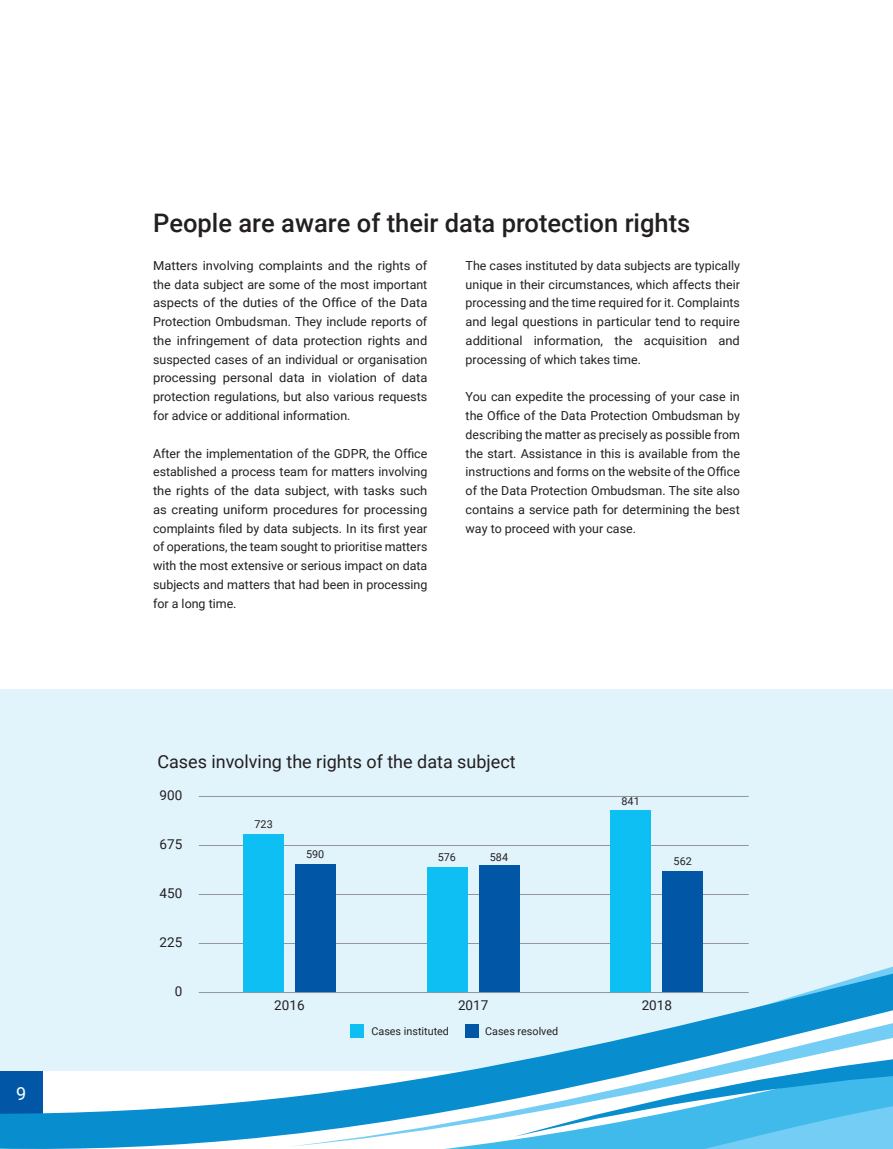
<style>
.page{position:relative;width:893px;height:1149px;background:#fff}
.page>*{position:absolute;margin:0;border:0;box-sizing:border-box;transform-origin:0 0}
.PAINOPISTEET-OTSIKKO{font:500 25.5px "Roboto";color:#231f20}
.t1{font:20.25px "Roboto";color:#231f20}
.GRAAFIN_OTSIKKO{font:18px "Roboto";color:#231f20}
.t2{font:18px "Roboto";color:#fff}
.t3{font:13.5px "Roboto";color:#231f20}
.LEIPIS_A{font:12.45px/18.8px "Roboto";color:#231f20;text-align:justify}
.LEIPIS_A-2{font:12.45px/18.8px "Roboto";color:#231f20;text-align:justify;scale:1.04 1}
.t4{font:10.8px "Roboto";color:#231f20}
</style>
<div class="page">
<div style="left:0;top:689px;width:893px;height:381px;background:#e1f4fc"></div>
<hr style="left:199px;top:795px;width:550px;height:1px;background:#939598">
<div style="left:610px;top:809px;width:41px;height:183px;background:#0dbff2"></div>
<svg style="left:0;top:834px;width:749px;height:314px"></svg>
<svg style="left:288px;top:914px;width:461px;height:65px"></svg>
<svg style="left:271px;top:979px;width:362px;height:169px"></svg>
<svg style="left:633px;top:950px;width:260px;height:82px"></svg>
<svg style="left:514px;top:1032px;width:379px;height:116px"></svg>
<h3 class="t2" style="left:16px;top:1080px;width:12px">9</h3>
<p class="PAINOPISTEET-OTSIKKO" style="left:153px;top:205px;width:539px">People are aware of their data protection rights</p>
<p class="LEIPIS_A-2" style="left:153px;top:255px;width:265px">Matters involving complaints and the rights of the data subject are some of the most important aspects of the duties of the Office of the Data Protection Ombudsman. They include reports of the infringement of data protection rights and suspected cases of an individual or organisation processing personal data in violation of data protection regulations, but also various requests for advice or additional information.</p>
<p class="LEIPIS_A" style="left:153px;top:443px;width:276px">After the implementation of the GDPR, the Office established a process team for matters involving the rights of the data subject, with tasks such as creating uniform procedures for processing complaints filed by data subjects. In its first year of operations, the team sought to prioritise matters with the most extensive or serious impact on data subjects and matters that had been in processing for a long time.</p>
<p class="LEIPIS_A" style="left:466px;top:255px;width:276px">The cases instituted by data subjects are typically unique in their circumstances, which affects their processing and the time required for it. Complaints and legal questions in particular tend to require additional information, the acquisition and processing of which takes time.</p>
<p class="LEIPIS_A" style="left:466px;top:387px;width:276px">You can expedite the processing of your case in the Office of the Data Protection Ombudsman by describing the matter as precisely as possible from the start. Assistance in this is available from the instructions and forms on the website of the Office of the Data Protection Ombudsman. The site also contains a service path for determining the best way to proceed with your case.</p>
<p class="t1" style="left:246px;top:747px;width:419px">Matters involving the rights of the data subject</p>
<p class="GRAAFIN_OTSIKKO" style="left:157px;top:749px;width:360px">Cases involving the rights of the data subject</p>
<p class="t3" style="left:160px;top:785px;width:24px">900</p>
<p class="t3" style="left:160px;top:834px;width:24px">675</p>
<p class="t3" style="left:160px;top:883px;width:24px">450</p>
<p class="t3" style="left:160px;top:932px;width:24px">225</p>
<p class="t3" style="left:175px;top:981px;width:9px">0</p>
<p class="t4" style="left:255px;top:816px;width:20px">723</p>
<p class="t4" style="left:306px;top:846px;width:20px">590</p>
<p class="t4" style="left:438px;top:849px;width:20px">576</p>
<p class="t4" style="left:490px;top:849px;width:20px">584</p>
<p class="t4" style="left:621px;top:793px;width:20px">841</p>
<p class="t4" style="left:674px;top:853px;width:20px">562</p>
<p class="t3" style="left:274px;top:995px;width:32px">2016</p>
<p class="t3" style="left:458px;top:995px;width:32px">2017</p>
<p class="t3" style="left:642px;top:995px;width:32px">2018</p>
<p class="t4" style="left:371px;top:1023px;width:79px">Cases instituted</p>
<p class="t4" style="left:485px;top:1023px;width:75px">Cases resolved</p>
</div>
